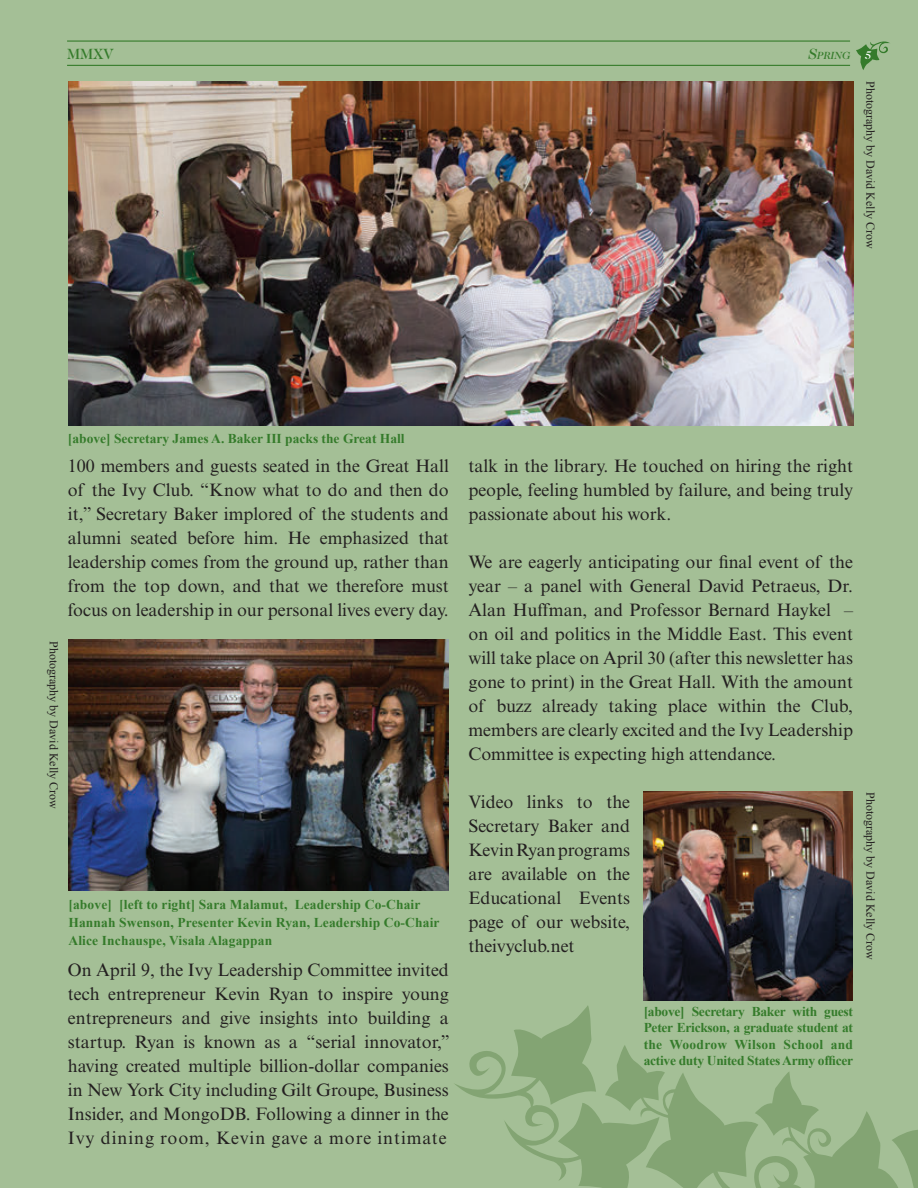
<style>
.page{position:relative;width:918px;height:1188px;background:#a4bf96}
.page>*{position:absolute;margin:0;border:0;box-sizing:border-box;transform-origin:0 0}
.t1{font:18px/24px "Times New Roman MT Std";color:#231f20;text-align:justify}
.t2{font:500 15px "Caslon 224 Std";color:#357b2b}
.t3{font:700 13.5px/16.5px "Times New Roman";letter-spacing:.01em;color:#357b2b}
.t4{font:12px "Times New Roman";color:#231f20}
.t5{font:italic 500 11.25px "Caslon 224 Std";color:#fff}
.t6{font:italic 500 10.5px "Caslon 224 Std";color:#357b2b}
.s1{font-size:15px}
</style>
<div class="page">
<hr style="left:67px;top:40px;width:783px;height:2px;background:#357b2b">
<svg style="left:856px;top:41px;width:34px;height:29px"></svg>
<hr style="left:67px;top:65px;width:783px;height:1px;background:#357b2b">
<img style="left:69px;top:81px;width:784px;height:345px">
<img style="left:69px;top:640px;width:380px;height:251px">
<img style="left:644px;top:792px;width:209px;height:208px">
<svg style="left:455px;top:1005px;width:463px;height:183px"></svg>
<p class="t2" style="left:67px;top:45px;width:48px">MMXV</p>
<p class="t6" style="left:807px;top:49px;width:44px"><span class="s1">S</span>pring</p>
<p class="t5" style="left:864px;top:48px;width:8px">5</p>
<p class="t4" style="left:879px;top:81px;width:169px;rotate:90deg">Photography by David Kelly Crow</p>
<p class="t4" style="left:62px;top:641px;width:169px;rotate:90deg">Photography by David Kelly Crow</p>
<p class="t3" style="left:68px;top:430px;width:338px">[above] Secretary James A. Baker III packs the Great Hall</p>
<p class="t1" style="left:68px;top:454px;width:382px">100 members and guests seated in the Great Hall of the Ivy Club. “Know what to do and then do it,” Secretary Baker implored of the students and alumni seated before him. He emphasized that leadership comes from the ground up, rather than from the top down, and that we therefore must focus on leadership in our personal lives every day.</p>
<p class="t3" style="left:68px;top:895px;width:373px;line-height:18px">[above] [left to right] Sara Malamut, Leadership Co-Chair<br>Hannah Swenson, Presenter Kevin Ryan, Leadership Co-Chair<br>Alice Inchauspe, Visala Alagappan</p>
<p class="t1" style="left:68px;top:958px;width:384px">On April 9, the Ivy Leadership Committee invited tech entrepreneur Kevin Ryan to inspire young entrepreneurs and give insights into building a startup. Ryan is known as a “serial innovator,” having created multiple billion-dollar companies in New York City including Gilt Groupe, Business Insider, and MongoDB. Following a dinner in the Ivy dining room, Kevin gave a more intimate</p>
<p class="t1" style="left:468px;top:454px;width:386px">talk in the library. He touched on hiring the right people, feeling humbled by failure, and being truly passionate about his work.</p>
<p class="t1" style="left:468px;top:550px;width:386px">We are eagerly anticipating our final event of the year – a panel with General David Petraeus, Dr.<br>Alan Huffman, and Professor Bernard Haykel – on oil and politics in the Middle East. This event will take place on April 30 (after this newsletter has gone to print) in the Great Hall. With the amount of buzz already taking place within the Club, members are clearly excited and the Ivy Leadership Committee is expecting high attendance.</p>
<p class="t1" style="left:468px;top:790px;width:163px">Video links to the Secretary Baker and Kevin Ryan programs are available on the Educational Events page of our website, theivyclub.net</p>
<p class="t4" style="left:879px;top:792px;width:169px;rotate:90deg">Photography by David Kelly Crow</p>
<p class="t3" style="left:644px;top:1003px;width:211px;text-align:justify">[above] Secretary Baker with guest Peter Erickson, a graduate student at the Woodrow Wilson School and active duty United States Army officer</p>
</div>
